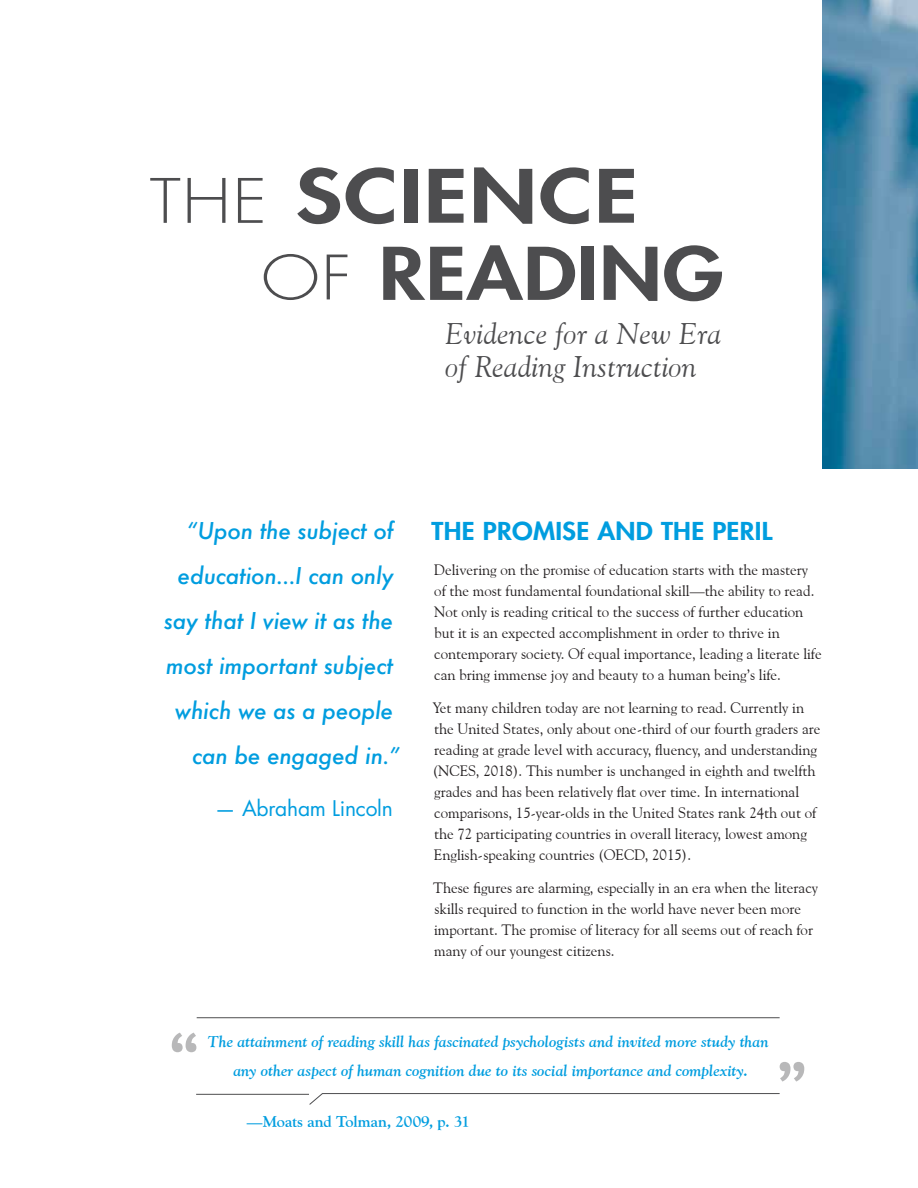
<style>
.page{position:relative;width:918px;height:1188px;background:#fff}
.page>*{position:absolute;margin:0;border:0;box-sizing:border-box;transform-origin:0 0}
.t1{font:800 71.4px "Futura Std";letter-spacing:.02em;color:#4d4d4f;scale:1.25 1}
.t2{font:800 70.5px "Futura Std";letter-spacing:.01em;color:#4d4d4f;scale:1.17 1}
.t3{font:italic 29.7px/33px "Goudy Old Style BT";letter-spacing:.01em;color:#4d4d4f}
.t4{font:800 24px "Futura Std";letter-spacing:.01em;color:#009ddf;scale:1.1 1}
.t5{font:italic 500 22.5px "Futura";letter-spacing:-.01em;color:#009ddf}
.t6{font:21px "Futura Std";letter-spacing:-.01em;color:#009ddf}
.t7{font:italic 700 15.75px/28.5px "Goudy Old Style BT";letter-spacing:.005em;color:#009ddf;text-align:center}
.t8{font:700 15.75px "Goudy Old Style BT";color:#009ddf}
.t9{font:15px/21px "Goudy Old Style BT";color:#231f20}
.s1{font-weight:300;font-size:59.55px}
</style>
<div class="page">
<img style="left:822px;top:0;width:96px;height:468px">
<hr style="left:197px;top:1017px;width:583px;height:1px;background:#4d4d4f">
<svg style="left:309px;top:1093px;width:471px;height:12px"></svg>
<hr style="left:196px;top:1094px;width:113px;height:1px;background:#4d4d4f">
<svg style="left:172px;top:1033px;width:24px;height:19px"></svg>
<svg style="left:780px;top:1062px;width:24px;height:20px"></svg>
<h1 class="t1" style="left:150px;top:151px;width:392px"><span class="s1">THE</span> SCIENCE</h1>
<h2 class="t2" style="left:261px;top:229px;width:397px"><span class="s1">OF</span> READING</h2>
<h3 class="t3" style="left:446px;top:317px;width:277px">Evidence for a New Era of Reading Instruction</h3>
<h3 class="t5" style="left:187px;top:515px;width:208px">“Upon the subject of</h3>
<h3 class="t5" style="left:178px;top:560px;width:218px">education…I can only</h3>
<h3 class="t5" style="left:164px;top:605px;width:231px">say that I view it as the</h3>
<h3 class="t5" style="left:166px;top:650px;width:229px">most important subject</h3>
<h3 class="t5" style="left:175px;top:695px;width:220px">which we as a people</h3>
<h3 class="t5" style="left:192px;top:740px;width:209px">can be engaged in.”</h3>
<h3 class="t6" style="left:215px;top:795px;width:179px">— Abraham Lincoln</h3>
<h3 class="t4" style="left:432px;top:516px;width:311px">THE PROMISE AND THE PERIL</h3>
<p class="t9" style="left:434px;top:559px;width:389px">Delivering on the promise of education starts with the mastery of the most fundamental foundational skill—the ability to read.<br>Not only is reading critical to the success of further education but it is an expected accomplishment in order to thrive in contemporary society. Of equal importance, leading a literate life can bring immense joy and beauty to a human being’s life.</p>
<p class="t9" style="left:433px;top:697px;width:389px">Yet many children today are not learning to read. Currently in the United States, only about one-third of our fourth graders are reading at grade level with accuracy, fluency, and understanding (NCES, 2018). This number is unchanged in eighth and twelfth grades and has been relatively flat over time. In international comparisons, 15-year-olds in the United States rank 24th out of the 72 participating countries in overall literacy, lowest among English-speaking countries (OECD, 2015).</p>
<p class="t9" style="left:433px;top:877px;width:387px">These figures are alarming, especially in an era when the literacy skills required to function in the world have never been more important. The promise of literacy for all seems out of reach for many of our youngest citizens.</p>
<p class="t7" style="left:208px;top:1027px;width:562px">The attainment of reading skill has fascinated psychologists and invited more study than any other aspect of human cognition due to its social importance and complexity.</p>
<p class="t8" style="left:247px;top:1111px;width:225px">—Moats and Tolman, 2009, p. 31</p>
</div>
